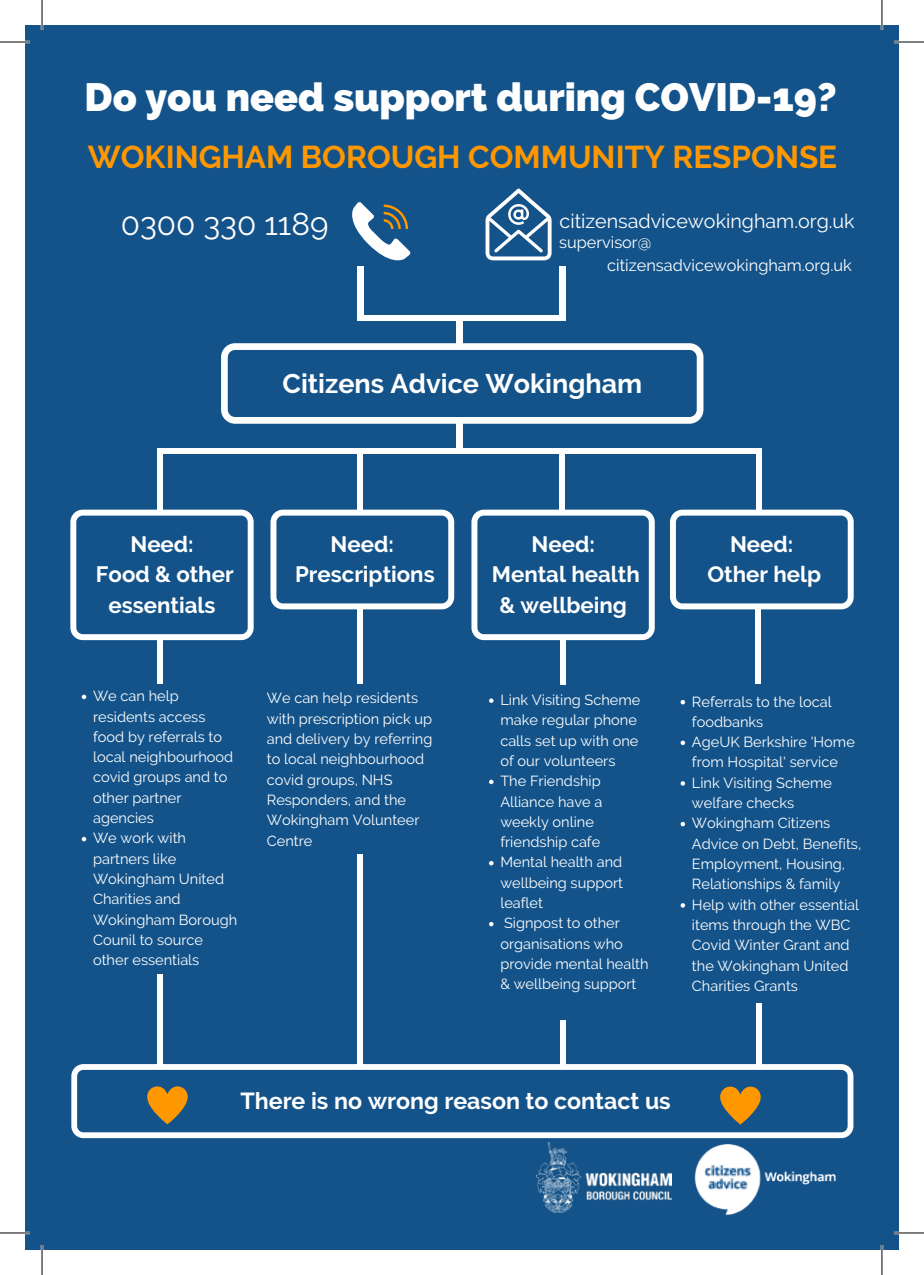
<style>
.page{position:relative;width:924px;height:1275px;background:#fff}
.page>*{position:absolute;margin:0;border:0;box-sizing:border-box;transform-origin:0 0}
.t1{font:800 39.2px "Raleway";color:#fff}
.t2{font:700 31.4px "Raleway";color:#ff9700}
.t3{font:31.4px "Raleway";color:#fff}
.t4{font:700 27px "Raleway";color:#fff}
.t5{font:700 23.2px "Raleway";color:#fff}
.t6{font:700 22.2px/30.6px "Raleway";color:#fff;text-align:center}
.t7{font:19.6px "Raleway";color:#fff}
.t8{font:16.2px/22.6px "Raleway";color:#fff}
.t9{font:14.6px/20.4px "Raleway";color:#fff}
</style>
<div class="page">
<div style="left:25px;top:25px;width:873px;height:1225px;background:#13538a"></div>
<svg style="left:352px;top:202px;width:58px;height:59px"></svg>
<div style="left:456px;top:320px;width:7px;height:24px;background:#fff"></div>
<svg style="left:221px;top:343px;width:482px;height:81px"></svg>
<div style="left:158px;top:453px;width:5px;height:58px;background:#fff"></div>
<div style="left:157px;top:448px;width:604px;height:6px;background:#fff"></div>
<div style="left:756px;top:451px;width:5px;height:63px;background:#fff"></div>
<div style="left:158px;top:640px;width:5px;height:44px;background:#fff"></div>
<div style="left:755px;top:605px;width:5px;height:79px;background:#fff"></div>
<div style="left:158px;top:974px;width:5px;height:92px;background:#fff"></div>
<div style="left:357px;top:607px;width:6px;height:77px;background:#fff"></div>
<div style="left:755px;top:1003px;width:5px;height:63px;background:#fff"></div>
<svg style="left:71px;top:1064px;width:782px;height:74px"></svg>
<svg style="left:670px;top:509px;width:183px;height:100px"></svg>
<div style="left:357px;top:453px;width:5px;height:61px;background:#fff"></div>
<div style="left:559px;top:453px;width:5px;height:61px;background:#fff"></div>
<div style="left:357px;top:854px;width:5px;height:211px;background:#fff"></div>
<div style="left:559px;top:1020px;width:6px;height:46px;background:#fff"></div>
<svg style="left:485px;top:188px;width:66px;height:72px"></svg>
<div style="left:357px;top:315px;width:205px;height:6px;background:#fff"></div>
<div style="left:356px;top:266px;width:7px;height:54px;background:#fff"></div>
<svg style="left:719px;top:1082px;width:41px;height:42px"></svg>
<svg style="left:147px;top:1082px;width:40px;height:42px"></svg>
<div style="left:558px;top:266px;width:7px;height:54px;background:#fff"></div>
<div style="left:559px;top:638px;width:6px;height:46px;background:#fff"></div>
<svg style="left:471px;top:509px;width:183px;height:131px"></svg>
<svg style="left:270px;top:509px;width:184px;height:100px"></svg>
<svg style="left:70px;top:509px;width:183px;height:131px"></svg>
<img style="left:536px;top:1143px;width:134px;height:69px">
<img style="left:694px;top:1144px;width:142px;height:71px">
<svg style="left:680px;top:700px;width:4px;height:4px"></svg>
<svg style="left:680px;top:740px;width:4px;height:5px"></svg>
<svg style="left:680px;top:781px;width:4px;height:4px"></svg>
<svg style="left:680px;top:822px;width:4px;height:4px"></svg>
<svg style="left:680px;top:903px;width:4px;height:4px"></svg>
<svg style="left:82px;top:694px;width:4px;height:5px"></svg>
<svg style="left:82px;top:837px;width:4px;height:4px"></svg>
<svg style="left:489px;top:698px;width:4px;height:5px"></svg>
<svg style="left:489px;top:779px;width:4px;height:5px"></svg>
<svg style="left:489px;top:861px;width:4px;height:4px"></svg>
<svg style="left:489px;top:922px;width:4px;height:4px"></svg>
<div style="left:456px;top:420px;width:7px;height:31px;background:#fff"></div>
<hr style="left:0;top:41px;width:30px;height:2px;background:#fff">
<hr style="left:893px;top:41px;width:30px;height:2px;background:#fff">
<hr style="left:0;top:1231px;width:30px;height:3px;background:#fff">
<hr style="left:893px;top:1231px;width:30px;height:3px;background:#fff">
<hr style="left:41px;top:0;width:2px;height:30px;background:#fff">
<hr style="left:41px;top:1245px;width:2px;height:30px;background:#fff">
<hr style="left:880px;top:0;width:2px;height:30px;background:#fff">
<hr style="left:880px;top:1245px;width:2px;height:30px;background:#fff">
<hr style="left:0;top:42px;width:30px;height:1px;background:#000">
<hr style="left:893px;top:42px;width:30px;height:1px;background:#000">
<hr style="left:0;top:1232px;width:30px;height:1px;background:#000">
<hr style="left:893px;top:1232px;width:30px;height:1px;background:#000">
<hr style="left:42px;top:0;width:1px;height:30px;background:#000">
<hr style="left:42px;top:1245px;width:1px;height:30px;background:#000">
<hr style="left:881px;top:0;width:1px;height:30px;background:#000">
<hr style="left:881px;top:1245px;width:1px;height:30px;background:#000">
<h1 class="t1" style="left:85px;top:75px;width:753px">Do you need support during COVID-19?</h1>
<h2 class="t2" style="left:88px;top:139px;width:750px">WOKINGHAM BOROUGH COMMUNITY RESPONSE</h2>
<h2 class="t3" style="left:121px;top:206px;width:209px">0300 330 1189</h2>
<h3 class="t7" style="left:559px;top:210px;width:296px">citizensadvicewokingham.org.uk</h3>
<p class="t8" style="left:607px;top:231px;width:246px;text-indent:-48px">supervisor@ citizensadvicewokingham.org.uk</p>
<h3 class="t4" style="left:282px;top:368px;width:361px">Citizens Advice Wokingham</h3>
<h3 class="t6" style="left:96px;top:528px;width:139px">Need:<br>Food &amp; other essentials</h3>
<h3 class="t6" style="left:295px;top:528px;width:141px">Need:<br>Prescriptions</h3>
<h3 class="t6" style="left:491px;top:528px;width:149px">Need:<br>Mental health &amp; wellbeing</h3>
<h3 class="t6" style="left:707px;top:528px;width:115px">Need:<br>Other help</h3>
<p class="t9" style="left:93px;top:686px;width:146px">We can help residents access food by referrals to local neighbourhood covid groups and to other partner agencies<br>We work with partners like<br>Wokingham United<br>Charities and<br>Wokingham Borough<br>Counil to source other essentials</p>
<p class="t9" style="left:267px;top:688px;width:167px">We can help residents with prescription pick up and delivery by referring to local neighbourhood covid groups, NHS<br>Responders, and the<br>Wokingham Volunteer<br>Centre</p>
<p class="t9" style="left:500px;top:689px;width:150px">Link Visiting Scheme make regular phone calls set up with one of our volunteers<br>The Friendship<br>Alliance have a weekly online friendship cafe<br>Mental health and wellbeing support leaflet<br>Signpost to other organisations who provide mental health &amp; wellbeing support</p>
<p class="t9" style="left:691px;top:691px;width:171px">Referrals to the local foodbanks<br>AgeUK Berkshire 'Home from Hospital' service<br>Link Visiting Scheme welfare checks<br>Wokingham Citizens<br>Advice on Debt, Benefits,<br>Employment, Housing,<br>Relationships &amp; family<br>Help with other essential items through the WBC<br>Covid Winter Grant and the Wokingham United<br>Charities Grants</p>
<h3 class="t5" style="left:240px;top:1088px;width:431px">There is no wrong reason to contact us</h3>
</div>
